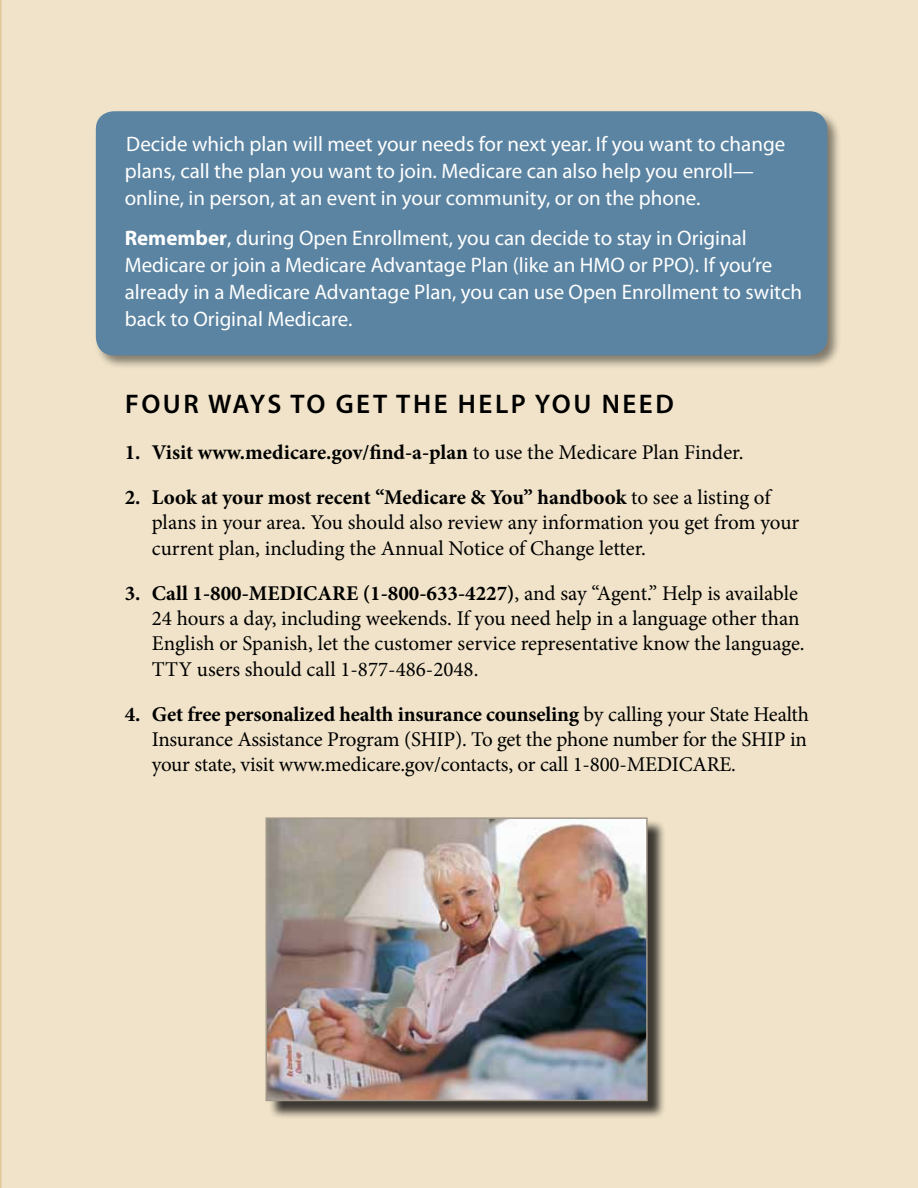
<style>
.page{position:relative;width:918px;height:1188px;background:#f0e3c9}
.page>*{position:absolute;margin:0;border:0;box-sizing:border-box;transform-origin:0 0}
.Checkbox{font:600 27px "Myriad Pro";letter-spacing:.095em;color:#000}
.Text{font:21px/27px "Myriad Pro";color:#fff}
.Text-2{font:21px/25.2px "Minion Pro";letter-spacing:-.01em;color:#000}
.Checkbox-2{font:21px/25.2px "Minion Pro";color:#000}
.Text-3{font:700 21px "Minion Pro";color:#000}
.s1{font-weight:700}
.s2{font-weight:400}
</style>
<div class="page">
<div style="left:268px;top:820px;width:398px;height:300px;background:#000;opacity:.75"></div>
<img style="left:269px;top:820px;width:376px;height:278px">
<div style="left:266px;top:817px;width:382px;height:284px;border:2px solid #a2988a"></div>
<div style="left:94px;top:109px;width:748px;height:261px;background:#000;opacity:.46"></div>
<div style="left:96px;top:111px;width:731px;height:244px;background:#5b84a2;border-radius:18px"></div>
<p class="Text" style="left:125px;top:130px;width:662px">Decide which plan will meet your needs for next year. If you want to change plans, call the plan you want to join. Medicare can also help you enroll— online, in person, at an event in your community, or on the phone.</p>
<p class="Text" style="left:125px;top:224px;width:679px"><span class="s1">Remember</span>, during Open Enrollment, you can decide to stay in Original Medicare or join a Medicare Advantage Plan (like an HMO or PPO). If you’re already in a Medicare Advantage Plan, you can use Open Enrollment to switch back to Original Medicare.</p>
<p class="Checkbox" style="left:125px;top:387px;width:550px">FOUR WAYS TO GET THE HELP YOU NEED</p>
<p class="Text-3" style="left:125px;top:437px;width:620px">1. Visit www.medicare.gov/find-a-plan <span class="s2">to use the Medicare Plan Finder.</span></p>
<p class="Text-2" style="left:152px;top:485px;width:649px;text-indent:-27px"><span class="s1">2. Look at your most recent “Medicare &amp; You” handbook</span> to see a listing of plans in your area. You should also review any information you get from your current plan, including the Annual Notice of Change letter.</p>
<p class="Checkbox-2" style="left:152px;top:581px;width:654px;text-indent:-27px"><span class="s1">3. Call 1-800-MEDICARE (1-800-633-4227)</span>, and say “Agent.” Help is available 24 hours a day, including weekends. If you need help in a language other than English or Spanish, let the customer service representative know the language.<br>TTY users should call 1-877-486-2048.</p>
<p class="Text-2" style="left:152px;top:702px;width:659px;text-align:justify;text-indent:-27px"><span class="s1">4. Get free personalized health insurance counseling</span> by calling your State Health Insurance Assistance Program (SHIP). To get the phone number for the SHIP in your state, visit www.medicare.gov/contacts, or call 1-800-MEDICARE.</p>
</div>
